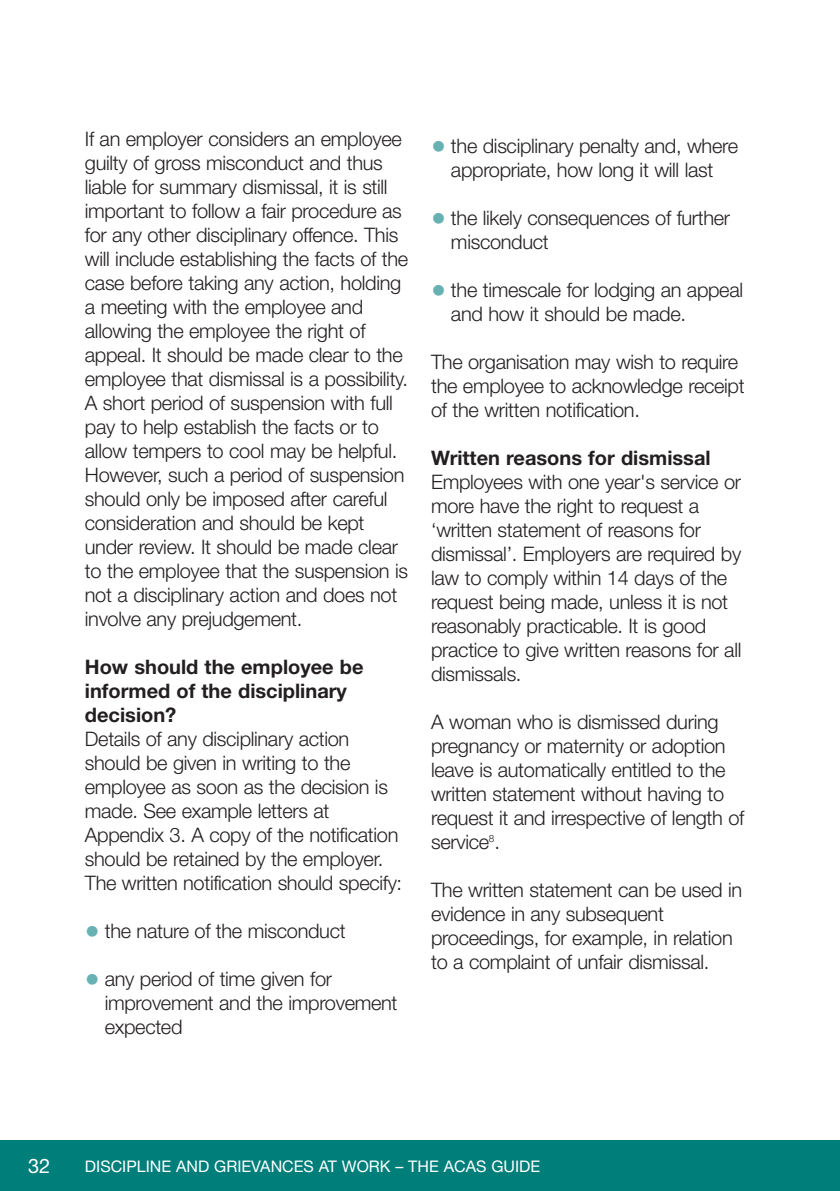
<style>
.page{position:relative;width:840px;height:1191px;background:#fff}
.page>*{position:absolute;margin:0;border:0;box-sizing:border-box;transform-origin:0 0}
.t1{font:300 20px/24px "Helvetica Neue";letter-spacing:-.015em;color:#231f20}
.t2{font:700 20px/24px "Helvetica Neue";color:#231f20}
.t3{font:20px "Helvetica Neue";color:#fff}
.t4{font:16px "Helvetica Neue";color:#fff}
.s1{font-size:30px;color:#67b1b2}
</style>
<div class="page">
<div style="left:0;top:1140px;width:839px;height:51px;background:#007e7a"></div>
<p class="t1" style="left:85px;top:128px;width:324px">If an employer considers an employee guilty of gross misconduct and thus liable for summary dismissal, it is still important to follow a fair procedure as for any other disciplinary offence. This will include establishing the facts of the case before taking any action, holding a meeting with the employee and allowing the employee the right of appeal. It should be made clear to the employee that dismissal is a possibility.<br>A short period of suspension with full pay to help establish the facts or to allow tempers to cool may be helpful.<br>However, such a period of suspension should only be imposed after careful consideration and should be kept under review. It should be made clear to the employee that the suspension is not a disciplinary action and does not involve any prejudgement.</p>
<h5 class="t2" style="left:85px;top:656px;width:280px">How should the employee be informed of the disciplinary decision?</h5>
<p class="t1" style="left:85px;top:728px;width:318px">Details of any disciplinary action should be given in writing to the employee as soon as the decision is made. See example letters at Appendix 3. A copy of the notification should be retained by the employer.<br>The written notification should specify:</p>
<p class="t1" style="left:85px;top:920px;width:262px"><span class="s1">•</span> the nature of the misconduct</p>
<p class="t1" style="left:105px;top:968px;width:294px;text-indent:-20px"><span class="s1">•</span> any period of time given for improvement and the improvement expected</p>
<p class="t1" style="left:431px;top:136px;width:308px;text-align:center"><span class="s1">•</span> the disciplinary penalty and, where appropriate, how long it will last</p>
<p class="t1" style="left:450px;top:208px;width:280px;text-indent:-20px"><span class="s1">•</span> the likely consequences of further misconduct</p>
<p class="t1" style="left:450px;top:280px;width:293px;text-indent:-20px"><span class="s1">•</span> the timescale for lodging an appeal and how it should be made.</p>
<p class="t1" style="left:431px;top:352px;width:315px">The organisation may wish to require the employee to acknowledge receipt of the written notification.</p>
<h5 class="t2" style="left:431px;top:447px;width:281px">Written reasons for dismissal</h5>
<p class="t1" style="left:431px;top:472px;width:311px">Employees with one year's service or more have the right to request a ‘written statement of reasons for dismissal’. Employers are required by law to comply within 14 days of the request being made, unless it is not reasonably practicable. It is good practice to give written reasons for all dismissals.</p>
<p class="t1" style="left:431px;top:712px;width:314px">A woman who is dismissed during pregnancy or maternity or adoption leave is automatically entitled to the written statement without having to request it and irrespective of length of service<sup>8</sup>.</p>
<p class="t1" style="left:431px;top:880px;width:312px">The written statement can be used in evidence in any subsequent proceedings, for example, in relation to a complaint of unfair dismissal.</p>
<p class="t3" style="left:28px;top:1159px;width:24px">32</p>
<p class="t4" style="left:85px;top:1160px;width:456px">DISCIPLINE AND GRIEVANCES AT WORK – THE ACAS GUIDE</p>
</div>
